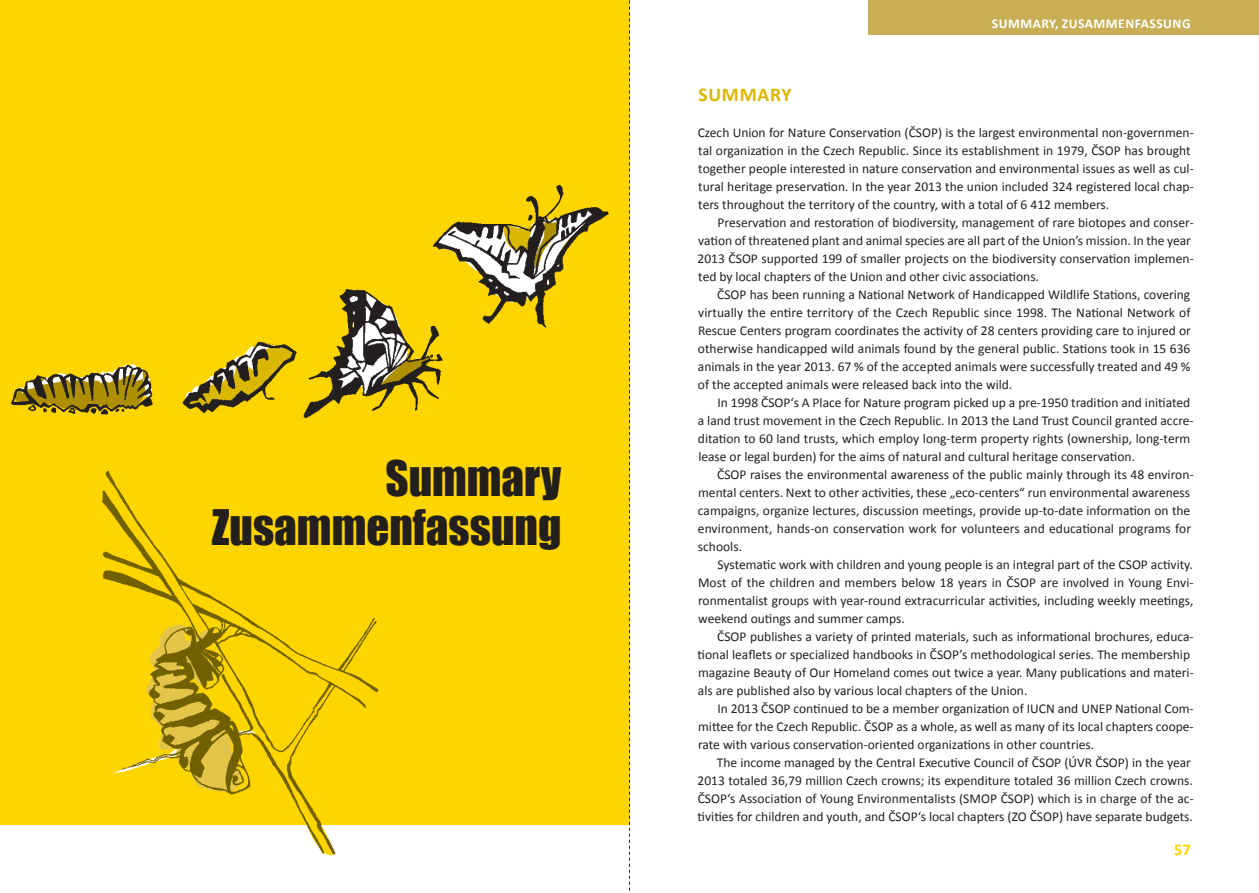
<style>
.page{position:relative;width:1259px;height:893px;background:#fff}
.page>*{position:absolute;margin:0;border:0;box-sizing:border-box;transform-origin:0 0}
.t1{font:45px/49.5px "Impact";color:#241f1f;text-align:right}
.t2{font:700 19.5px "Calibri";color:#dab700}
.t3{font:700 16.5px "Calibri";color:#ffd500}
.t4{font:13.5px/18px "Calibri";color:#241f1f}
.t5{font:700 13.5px "Calibri";letter-spacing:.04em;color:#fff}
</style>
<div class="page">
<div style="left:0;top:0;width:629px;height:825px;background:#ffd500"></div>
<div style="left:868px;top:0;width:391px;height:34px;background:#c8af56"></div>
<svg style="left:629px;top:0;width:1px;height:891px"></svg>
<img style="left:11px;top:185px;width:598px;height:234px">
<img style="left:102px;top:471px;width:277px;height:385px">
<h1 class="t1" style="left:212px;top:452px;width:351px">Summary<br>Zusammenfassung</h1>
<p class="t5" style="left:991px;top:16px;width:19px">SUMM</p>
<p class="t5" style="left:1032px;top:16px;width:72px">ARY, ZUSAMMENF</p>
<p class="t5" style="left:1140px;top:16px;width:18px">ASSUN</p>
<p class="t5" style="left:1182px;top:16px;width:10px">G</p>
<h2 class="t2" style="left:698px;top:82px;width:27px">SUMM</h2>
<h2 class="t2" style="left:757px;top:82px;width:36px">ARY</h2>
<p class="t4" style="left:697px;top:123px;width:497px">Czech Union for Nature Conservation (ČSOP) is the largest environmental non-governmen&shy;tal organization in the Czech Republic. Since its establishment in 1979, ČSOP has brought together people interested in nature conservation and environmental issues as well as cul&shy;tural heritage preservation. In the year 2013 the union included 324 registered local chap&shy;ters throughout the territory of the country, with a total of 6 412 members.</p>
<p class="t4" style="left:697px;top:213px;width:498px;text-indent:20px">Preservation and restoration of biodiversity, management of rare biotopes and conser&shy;vation of threatened plant and animal species are all part of the Union’s mission. In the year 2013 ČSOP supported 199 of smaller projects on the biodiversity conservation implemen&shy;ted by local chapters of the Union and other civic associations.</p>
<p class="t4" style="left:698px;top:285px;width:494px;text-align:justify;text-indent:19px">ČSOP has been running a National Network of Handicapped Wildlife Stations, covering virtually the entire territory of the Czech Republic since 1998. The National Network of Rescue Centers program coordinates the activity of 28 centers providing care to injured or otherwise handicapped wild animals found by the general public. Stations took in 15 636 animals in the year 2013. 67 % of the accepted animals were successfully treated and 49 % of the accepted animals were released back into the wild.</p>
<p class="t4" style="left:698px;top:393px;width:497px;text-indent:20px">In 1998 ČSOP‘s A Place for Nature program picked up a pre-1950 tradition and initiated a land trust movement in the Czech Republic. In 2013 the Land Trust Council granted accre&shy;ditation to 60 land trusts, which employ long-term property rights (ownership, long-term lease or legal burden) for the aims of natural and cultural heritage conservation.</p>
<p class="t4" style="left:698px;top:465px;width:497px;text-indent:19px">ČSOP raises the environmental awareness of the public mainly through its 48 environ&shy;mental centers. Next to other activities, these „eco-centers“ run environmental awareness campaigns, organize lectures, discussion meetings, provide up-to-date information on the environment, hands-on conservation work for volunteers and educational programs for schools.</p>
<p class="t4" style="left:698px;top:555px;width:497px;text-align:justify;text-indent:20px">Systematic work with children and young people is an integral part of the CSOP activity.<br>Most of the children and members below 18 years in ČSOP are involved in Young Envi&shy;ronmentalist groups with year-round extracurricular activities, including weekly meetings, weekend outings and summer camps.</p>
<p class="t4" style="left:697px;top:627px;width:498px;text-indent:20px">ČSOP publishes a variety of printed materials, such as informational brochures, educa&shy;tional leaflets or specialized handbooks in ČSOP’s methodological series. The membership magazine Beauty of Our Homeland comes out twice a year. Many publications and materi&shy;als are published also by various local chapters of the Union.</p>
<p class="t4" style="left:698px;top:699px;width:497px;text-align:justify;text-indent:19px">In 2013 ČSOP continued to be a member organization of IUCN and UNEP National Com&shy;mittee for the Czech Republic. ČSOP as a whole, as well as many of its local chapters coope&shy;rate with various conservation-oriented organizations in other countries.</p>
<p class="t4" style="left:697px;top:752px;width:498px;text-indent:19px">The income managed by the Central Executive Council of ČSOP (ÚVR ČSOP) in the year 2013 totaled 36,79 million Czech crowns; its expenditure totaled 36 million Czech crowns.<br>ČSOP‘s Association of Young Environmentalists (SMOP ČSOP) which is in charge of the ac&shy;tivities for children and youth, and ČSOP‘s local chapters (ZO ČSOP) have separate budgets.</p>
<p class="t3" style="left:1174px;top:839px;width:18px">57</p>
</div>
